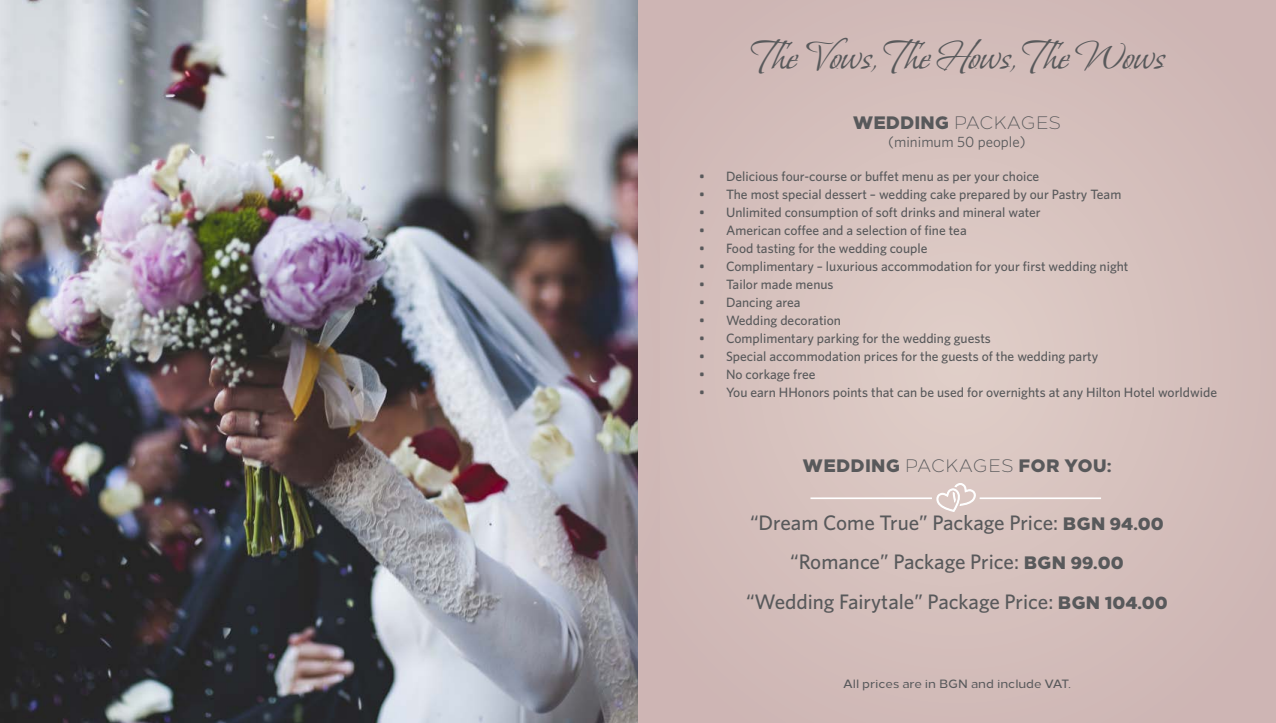
<style>
.page{position:relative;width:1276px;height:723px;background:#fff}
.page>*{position:absolute;margin:0;border:0;box-sizing:border-box;transform-origin:0 0}
.t1{font:45px "Vera Crouz";color:#58595b}
.t2{font:500 21px/39.6px "Whitney";color:#58595b;text-align:center}
.t3{font:800 18px "Loew";letter-spacing:.01em;color:#58595b}
.t4{font:300 18px "Loew";color:#58595b}
.t5{font:15px "Whitney";color:#58595b}
.t6{font:500 13.5px "Whitney";color:#58595b}
.t7{font:500 12px "Loew";color:#58595b}
.s1{font-weight:800}
.s2{font-weight:300}
.s3{font-family:"Loew";font-weight:800;font-size:18px}
</style>
<div class="page">
<div style="left:617px;top:0;width:659px;height:723px;background:#d4bebb"></div>
<div style="left:0;top:0;width:659px;height:723px;background:#ceb6b5"></div>
<svg style="left:936px;top:483px;width:40px;height:29px"></svg>
<div style="left:810px;top:497px;width:122px;height:2px;border:1px solid #fff"></div>
<div style="left:979px;top:497px;width:122px;height:2px;border:1px solid #fff"></div>
<img style="left:0;top:0;width:638px;height:723px">
<h1 class="t1" style="left:750px;top:33px;width:415px">The Vows, The Hows, The Wows</h1>
<h3 class="t4" style="left:852px;top:109px;width:210px"><span class="s1">WEDDING</span> PACKAGES</h3>
<p class="t5" style="left:888px;top:132px;width:139px">(minimum 50 people)</p>
<p class="t6" style="left:699px;top:167px;width:342px">• Delicious four-course or buffet menu as per your choice</p>
<p class="t6" style="left:699px;top:185px;width:424px">• The most special dessert – wedding cake prepared by our Pastry Team</p>
<p class="t6" style="left:699px;top:203px;width:343px">• Unlimited consumption of soft drinks and mineral water</p>
<p class="t6" style="left:699px;top:221px;width:269px">• American coffee and a selection of fine tea</p>
<p class="t6" style="left:699px;top:239px;width:230px">• Food tasting for the wedding couple</p>
<p class="t6" style="left:699px;top:257px;width:431px">• Complimentary – luxurious accommodation for your first wedding night</p>
<p class="t6" style="left:699px;top:275px;width:136px">• Tailor made menus</p>
<p class="t6" style="left:699px;top:293px;width:103px">• Dancing area</p>
<p class="t6" style="left:699px;top:311px;width:143px">• Wedding decoration</p>
<p class="t6" style="left:699px;top:329px;width:293px">• Complimentary parking for the wedding guests</p>
<p class="t6" style="left:699px;top:347px;width:401px">• Special accommodation prices for the guests of the wedding party</p>
<p class="t6" style="left:699px;top:365px;width:118px">• No corkage free</p>
<p class="t6" style="left:699px;top:383px;width:519px">• You earn HHonors points that can be used for overnights at any Hilton Hotel worldwide</p>
<h3 class="t3" style="left:802px;top:450px;width:310px">WEDDING <span class="s2">PACKAGES</span> FOR YOU:</h3>
<h2 class="t2" style="left:746px;top:502px;width:423px">“Dream Come True” Package Price: <span class="s3">BGN 94.00 </span>“Romance” Package Price: <span class="s3">BGN 99.00 </span>“Wedding Fairytale” Package Price: <span class="s3">BGN 104.00</span></h2>
<p class="t7" style="left:843px;top:674px;width:229px">All prices are in BGN and include VAT.</p>
</div>
